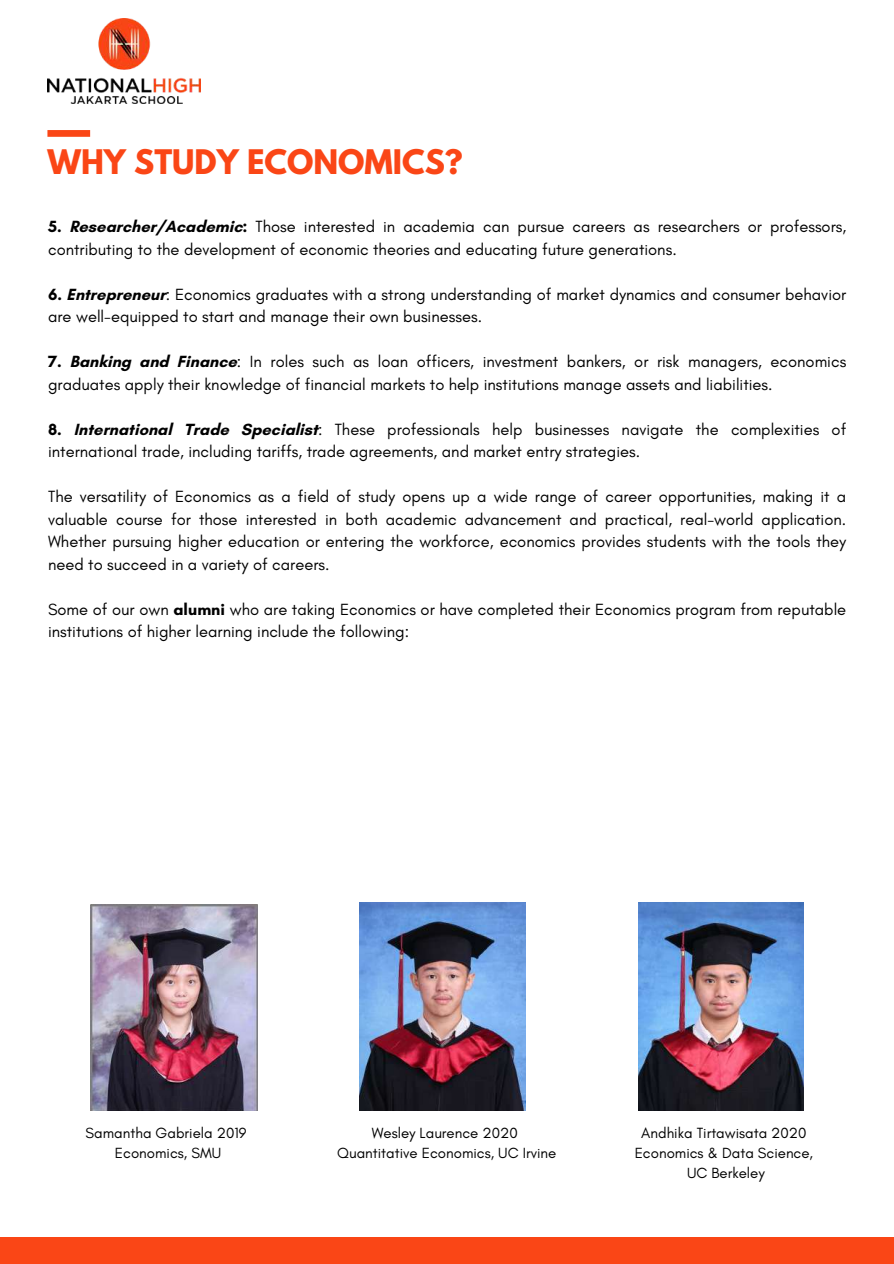
<style>
.page{position:relative;width:894px;height:1264px;background:#fff}
.page>*{position:absolute;margin:0;border:0;box-sizing:border-box;transform-origin:0 0}
.t1{font:700 30px "League Spartan";color:#fa4616}
.t2{font:16.5px/22.5px "Glacial Indifference";color:#000}
.t3{font:15px/20.2px "Glacial Indifference";color:#000;text-align:center}
.s1{font-weight:700}
</style>
<div class="page">
<div style="left:47px;top:130px;width:43px;height:7px;background:#fa4616"></div>
<div style="left:0;top:1237px;width:893px;height:26px;background:#fa4616"></div>
<img style="left:47px;top:18px;width:154px;height:85px">
<img style="left:359px;top:902px;width:166px;height:208px">
<img style="left:638px;top:902px;width:165px;height:208px">
<img style="left:90px;top:904px;width:168px;height:206px">
<h1 class="t1" style="left:47px;top:147px;width:417px">WHY STUDY ECONOMICS?</h1>
<p class="t2" style="left:48px;top:215px;width:799px"><span class="s1">5. Researcher/Academic:</span> Those interested in academia can pursue careers as researchers or professors, contributing to the development of economic theories and educating future generations.</p>
<p class="t2" style="left:48px;top:283px;width:799px"><span class="s1">6. Entrepreneur</span>: Economics graduates with a strong understanding of market dynamics and consumer behavior are well-equipped to start and manage their own businesses.</p>
<p class="t2" style="left:48px;top:350px;width:799px"><span class="s1">7. Banking and Finance</span>: In roles such as loan officers, investment bankers, or risk managers, economics graduates apply their knowledge of financial markets to help institutions manage assets and liabilities.</p>
<p class="t2" style="left:48px;top:418px;width:799px"><span class="s1">8. International Trade Specialist</span>: These professionals help businesses navigate the complexities of international trade, including tariffs, trade agreements, and market entry strategies.</p>
<p class="t2" style="left:48px;top:485px;width:799px;text-align:justify">The versatility of Economics as a field of study opens up a wide range of career opportunities, making it a valuable course for those interested in both academic advancement and practical, real-world application.<br>Whether pursuing higher education or entering the workforce, economics provides students with the tools they need to succeed in a variety of careers.</p>
<p class="t2" style="left:48px;top:598px;width:799px">Some of our own <span class="s1">alumni</span> who are taking Economics or have completed their Economics program from reputable institutions of higher learning include the following:</p>
<p class="t3" style="left:86px;top:1122px;width:162px">Samantha Gabriela 2019<br>Economics, SMU</p>
<p class="t3" style="left:337px;top:1122px;width:220px">Wesley Laurence 2020<br>Quantitative Economics, UC Irvine</p>
<p class="t3" style="left:634px;top:1122px;width:180px">Andhika Tirtawisata 2020<br>Economics &amp; Data Science,<br>UC Berkeley</p>
</div>
